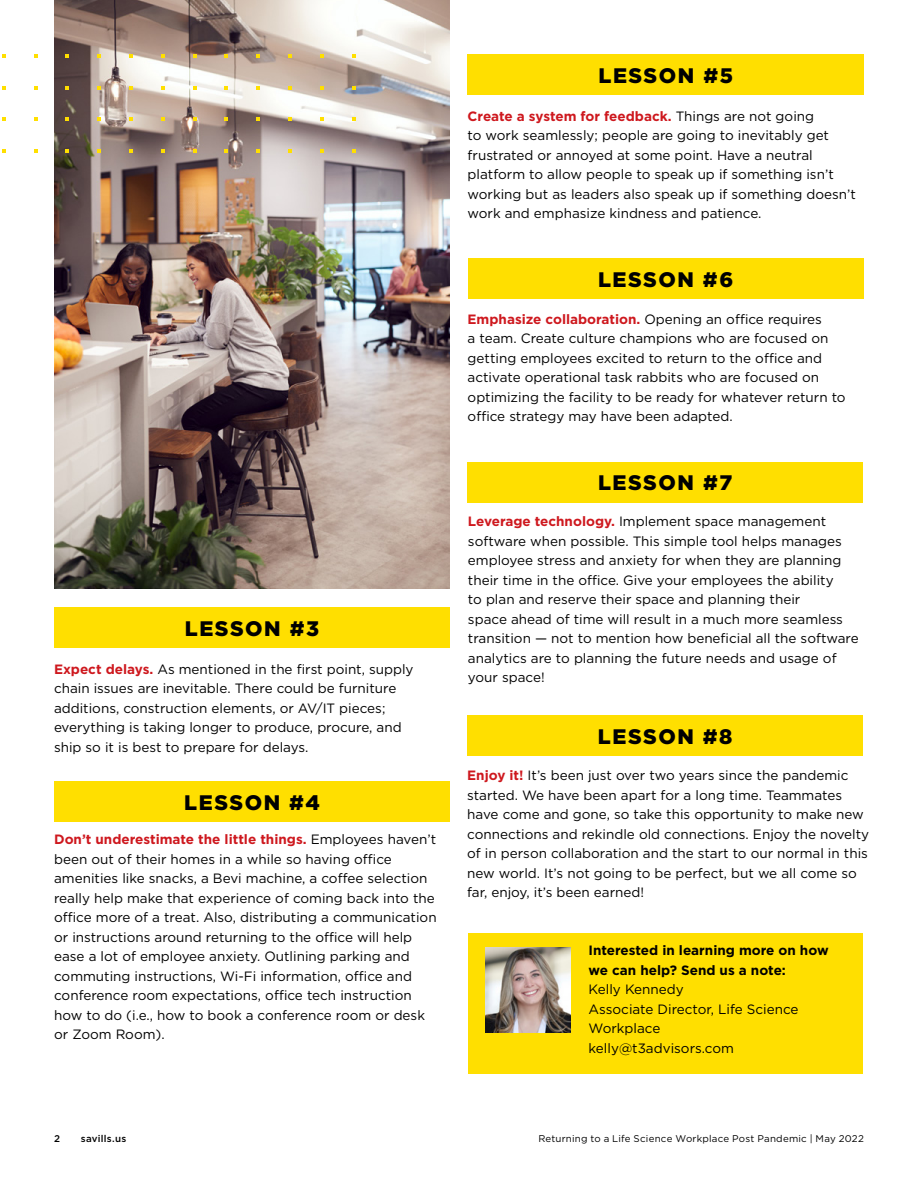
<style>
.page{position:relative;width:918px;height:1188px;background:#fff}
.page>*{position:absolute;margin:0;border:0;box-sizing:border-box;transform-origin:0 0}
.t1{font:900 21px "Gotham";letter-spacing:.075em;color:#000}
.t2{font:13.5px/19.5px "Gotham";color:#000}
.t3{font:700 13.5px/19.5px "Gotham";color:#000}
.t4{font:9.75px "Gotham";letter-spacing:.02em;color:#000}
.t5{font:500 9.75px "Gotham";letter-spacing:.02em;color:#000}
.s1{font-weight:700;color:#ce181e}
</style>
<div class="page">
<div style="left:469px;top:934px;width:394px;height:140px;background:#ffdf00"></div>
<img style="left:486px;top:947px;width:85px;height:85px">
<div style="left:54px;top:608px;width:396px;height:40px;background:#ffdf00"></div>
<div style="left:467px;top:462px;width:396px;height:40px;background:#ffdf00"></div>
<div style="left:467px;top:716px;width:396px;height:40px;background:#ffdf00"></div>
<div style="left:54px;top:781px;width:396px;height:41px;background:#ffdf00"></div>
<div style="left:468px;top:54px;width:396px;height:41px;background:#ffdf00"></div>
<div style="left:468px;top:258px;width:396px;height:41px;background:#ffdf00"></div>
<img style="left:54px;top:0;width:396px;height:589px">
<svg style="left:2px;top:54px;width:4px;height:4px"></svg>
<svg style="left:34px;top:54px;width:3px;height:4px"></svg>
<svg style="left:66px;top:54px;width:3px;height:4px"></svg>
<svg style="left:97px;top:54px;width:4px;height:4px"></svg>
<svg style="left:129px;top:54px;width:4px;height:4px"></svg>
<svg style="left:161px;top:54px;width:4px;height:4px"></svg>
<svg style="left:193px;top:54px;width:3px;height:4px"></svg>
<svg style="left:225px;top:54px;width:3px;height:4px"></svg>
<svg style="left:256px;top:54px;width:4px;height:4px"></svg>
<svg style="left:288px;top:54px;width:4px;height:4px"></svg>
<svg style="left:320px;top:54px;width:4px;height:4px"></svg>
<svg style="left:352px;top:54px;width:3px;height:4px"></svg>
<svg style="left:2px;top:86px;width:4px;height:3px"></svg>
<svg style="left:97px;top:86px;width:4px;height:3px"></svg>
<svg style="left:129px;top:86px;width:4px;height:3px"></svg>
<svg style="left:161px;top:86px;width:4px;height:3px"></svg>
<svg style="left:256px;top:86px;width:4px;height:3px"></svg>
<svg style="left:288px;top:86px;width:4px;height:3px"></svg>
<svg style="left:320px;top:86px;width:4px;height:3px"></svg>
<svg style="left:2px;top:118px;width:4px;height:3px"></svg>
<svg style="left:97px;top:118px;width:4px;height:3px"></svg>
<svg style="left:129px;top:118px;width:4px;height:3px"></svg>
<svg style="left:161px;top:118px;width:4px;height:3px"></svg>
<svg style="left:256px;top:118px;width:4px;height:3px"></svg>
<svg style="left:288px;top:118px;width:4px;height:3px"></svg>
<svg style="left:320px;top:118px;width:4px;height:3px"></svg>
<svg style="left:2px;top:149px;width:4px;height:4px"></svg>
<svg style="left:34px;top:149px;width:3px;height:4px"></svg>
<svg style="left:66px;top:149px;width:3px;height:4px"></svg>
<svg style="left:97px;top:149px;width:4px;height:4px"></svg>
<svg style="left:129px;top:149px;width:4px;height:4px"></svg>
<svg style="left:161px;top:149px;width:4px;height:4px"></svg>
<svg style="left:193px;top:149px;width:3px;height:4px"></svg>
<svg style="left:225px;top:149px;width:3px;height:4px"></svg>
<svg style="left:256px;top:149px;width:4px;height:4px"></svg>
<svg style="left:288px;top:149px;width:4px;height:4px"></svg>
<svg style="left:320px;top:149px;width:4px;height:4px"></svg>
<svg style="left:352px;top:149px;width:3px;height:4px"></svg>
<h1 class="t1" style="left:598px;top:61px;width:136px">LESSON #5</h1>
<p class="t2" style="left:468px;top:106px;width:390px"><span class="s1">Create a system for feedback.</span> Things are not going<br>to work seamlessly; people are going to inevitably get frustrated or annoyed at some point. Have a neutral platform to allow people to speak up if something isn’t working but as leaders also speak up if something doesn’t work and emphasize kindness and patience.</p>
<h1 class="t1" style="left:598px;top:265px;width:137px">LESSON #6</h1>
<p class="t2" style="left:468px;top:309px;width:380px"><span class="s1">Emphasize collaboration.</span> Opening an office requires<br>a team. Create culture champions who are focused on getting employees excited to return to the office and activate operational task rabbits who are focused on optimizing the facility to be ready for whatever return to office strategy may have been adapted.</p>
<h1 class="t1" style="left:185px;top:614px;width:136px">LESSON #3</h1>
<p class="t2" style="left:54px;top:659px;width:361px"><span class="s1">Expect delays.</span> As mentioned in the first point, supply chain issues are inevitable. There could be furniture additions, construction elements, or AV/IT pieces; everything is taking longer to produce, procure, and ship so it is best to prepare for delays.</p>
<h1 class="t1" style="left:184px;top:788px;width:137px">LESSON #4</h1>
<p class="t2" style="left:54px;top:829px;width:384px"><span class="s1">Don’t underestimate the little things.</span> Employees haven’t been out of their homes in a while so having office amenities like snacks, a Bevi machine, a coffee selection really help make that experience of coming back into the office more of a treat. Also, distributing a communication or instructions around returning to the office will help ease a lot of employee anxiety. Outlining parking and commuting instructions, Wi-Fi information, office and conference room expectations, office tech instruction how to do (i.e., how to book a conference room or desk or Zoom Room).</p>
<h1 class="t1" style="left:598px;top:469px;width:136px">LESSON #7</h1>
<p class="t2" style="left:468px;top:512px;width:392px"><span class="s1">Leverage technology.</span> Implement space management software when possible. This simple tool helps manages employee stress and anxiety for when they are planning their time in the office. Give your employees the ability<br>to plan and reserve their space and planning their<br>space ahead of time will result in a much more seamless transition — not to mention how beneficial all the software analytics are to planning the future needs and usage of your space!</p>
<h1 class="t1" style="left:598px;top:722px;width:136px">LESSON #8</h1>
<p class="t2" style="left:467px;top:765px;width:403px"><span class="s1">Enjoy it!</span> It’s been just over two years since the pandemic started. We have been apart for a long time. Teammates have come and gone, so take this opportunity to make new connections and rekindle old connections. Enjoy the novelty of in person collaboration and the start to our normal in this new world. It’s not going to be perfect, but we all come so far, enjoy, it’s been earned!</p>
<p class="t3" style="left:589px;top:941px;width:242px">Interested in learning more on how we can help? Send us a note:</p>
<p class="t2" style="left:589px;top:979px;width:211px">Kelly Kennedy<br>Associate Director, Life Science<br>Workplace kelly@t3advisors.com</p>
<p class="t5" style="left:54px;top:1132px;width:7px">2</p>
<p class="t5" style="left:81px;top:1132px;width:47px">savills.us</p>
<p class="t4" style="left:538px;top:1132px;width:327px">Returning to a Life Science Workplace Post Pandemic | May 2022</p>
</div>
